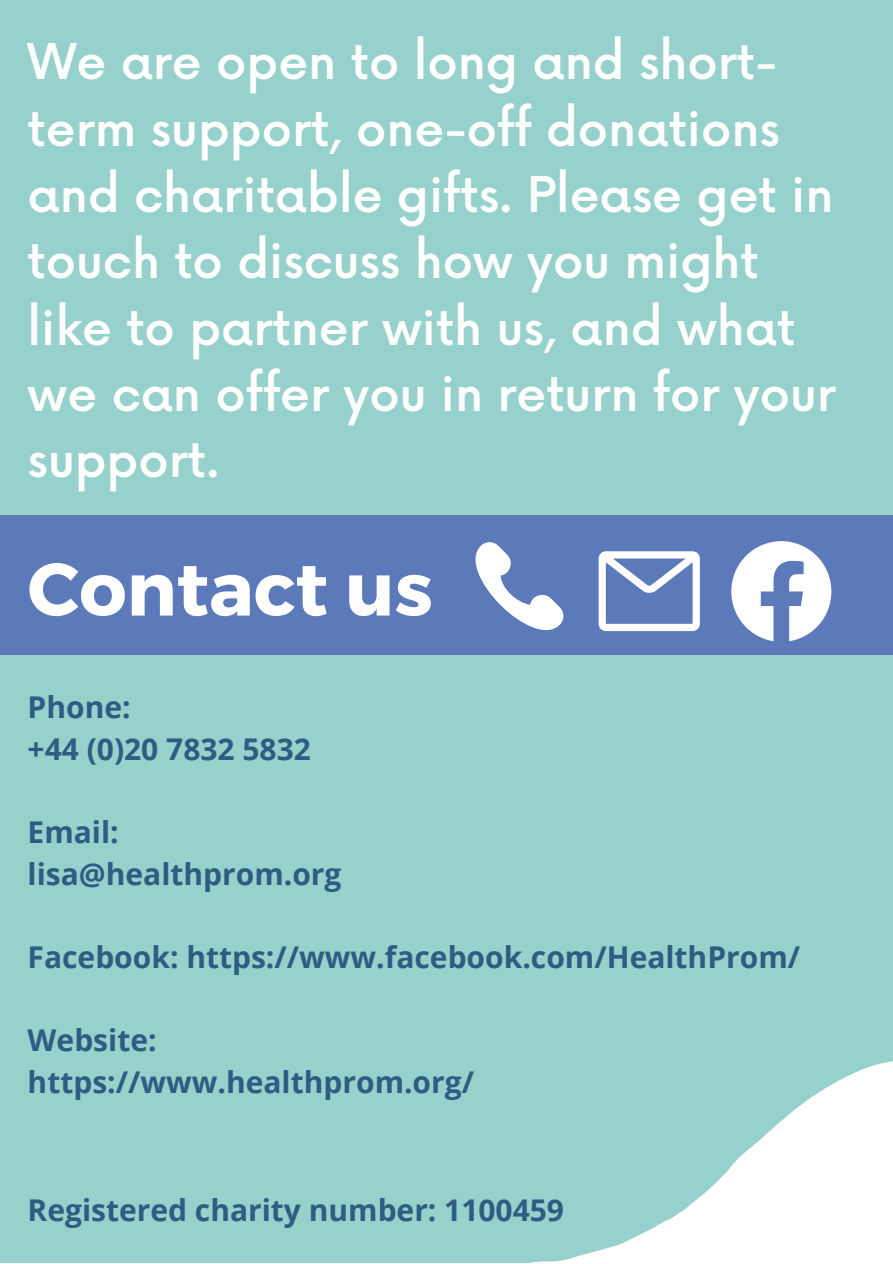
<style>
.page{position:relative;width:893px;height:1264px;background:#fff}
.page>*{position:absolute;margin:0;border:0;box-sizing:border-box;transform-origin:0 0}
.t1{font:700 74.4px "Montserrat";color:#fff}
.t2{font:500 48px/66.3px "Now";color:#fff}
.t3{font:700 30px/41.5px "Open Sans";color:#2f5c82}
</style>
<div class="page">
<div style="left:0;top:0;width:892px;height:1262px;background:#97d1cc"></div>
<div style="left:0;top:515px;width:892px;height:140px;background:#5c79ba"></div>
<svg style="left:475px;top:542px;width:89px;height:89px"></svg>
<svg style="left:598px;top:551px;width:101px;height:80px"></svg>
<svg style="left:731px;top:541px;width:100px;height:100px"></svg>
<svg style="left:537px;top:1061px;width:355px;height:201px"></svg>
<p class="t2" style="left:28px;top:32px;width:809px">We are open to long and short&shy;term support, one-off donations and charitable gifts. Please get in touch to discuss how you might like to partner with us, and what we can offer you in return for your support.</p>
<h1 class="t1" style="left:28px;top:540px;width:406px">Contact us</h1>
<p class="t3" style="left:28px;top:685px;width:285px">Phone:<br>+44 (0)20 7832 5832</p>
<p class="t3" style="left:28px;top:810px;width:315px">Email: lisa@healthprom.org</p>
<p class="t3" style="left:28px;top:935px;width:774px">Facebook: https://www.facebook.com/HealthProm/</p>
<p class="t3" style="left:28px;top:1018px;width:448px">Website: https://www.healthprom.org/</p>
<p class="t3" style="left:28px;top:1188px;width:538px">Registered charity number: 1100459</p>
</div>
